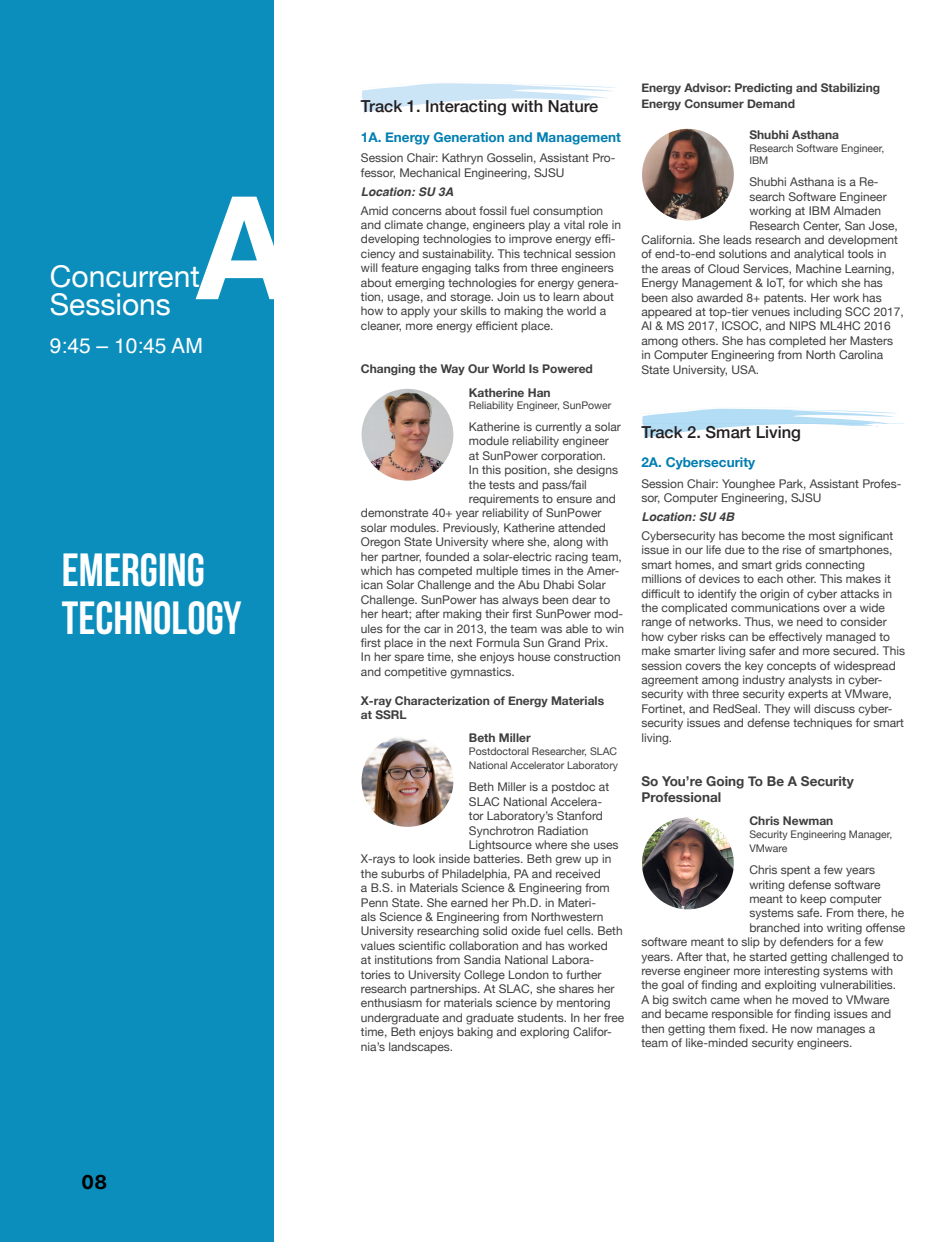
<style>
.page{position:relative;width:945px;height:1242px;background:#fff}
.page>*{position:absolute;margin:0;border:0;box-sizing:border-box;transform-origin:0 0}
.t1{font:700 142.5px "Helvetica";color:#fff}
.t2{font:46.5px "Bebas Neue";color:#fff}
.t3{font:30px "Helvetica Neue";color:#fff}
.t4{font:21px "Helvetica";color:#fff}
.t5{font:700 21px "San Francisco Text";color:#000}
.t6{font:500 16.5px "Helvetica Neue";color:#231f20}
.t7{font:700 13.5px "Helvetica Neue";color:#007eb1}
.t8{font:700 13.5px "Helvetica Neue";color:#3e3e3f}
.t9{font:12px/14.4px "Helvetica Neue";color:#3e3e3f}
.t10{font:700 12px/16.2px "Helvetica Neue";color:#3e3e3f}
.t11{font:italic 700 12px "Helvetica";color:#3e3e3f}
.t12{font:10.5px/14.4px "Helvetica Neue";color:#3e3e3f}
</style>
<div class="page">
<svg style="left:641px;top:407px;width:264px;height:32px"></svg>
<svg style="left:362px;top:83px;width:254px;height:31px"></svg>
<div style="left:0;top:0;width:274px;height:1242px;background:#0b8ebc"></div>
<img style="left:362px;top:389px;width:91px;height:92px;border-radius:46px">
<img style="left:362px;top:735px;width:91px;height:92px;border-radius:46px">
<img style="left:642px;top:818px;width:92px;height:91px;border-radius:46px">
<img style="left:642px;top:129px;width:92px;height:92px;border-radius:46px">
<p class="t1" style="left:192px;top:134px;width:104px">A</p>
<p class="t3" style="left:50px;top:254px;width:152px">Concurrent</p>
<p class="t3" style="left:50px;top:283px;width:123px">Sessions</p>
<p class="t4" style="left:50px;top:329px;width:154px">9:45 – 10:45 AM</p>
<p class="t2" style="left:62px;top:545px;width:145px">EMERGING</p>
<p class="t2" style="left:62px;top:593px;width:181px">TECHNOLOGY</p>
<h3 class="t5" style="left:81px;top:1169px;width:28px">08</h3>
<p class="t6" style="left:361px;top:93px;width:239px">Track 1. Interacting with Nature</p>
<p class="t7" style="left:361px;top:127px;width:261px">1A. Energy Generation and Management</p>
<p class="t9" style="left:361px;top:152px;width:256px">Session Chair: Kathryn Gosselin, Assistant Pro&shy;fessor, Mechanical Engineering, SJSU</p>
<p class="t11" style="left:361px;top:182px;width:94px">Location: SU 3A</p>
<p class="t9" style="left:361px;top:204px;width:262px">Amid concerns about fossil fuel consumption and climate change, engineers play a vital role in developing technologies to improve energy effi&shy;ciency and sustainability. This technical session will feature engaging talks from three engineers about emerging technologies for energy genera&shy;tion, usage, and storage. Join us to learn about how to apply your skills to making the world a cleaner, more energy efficient place.</p>
<p class="t10" style="left:361px;top:361px;width:233px">Changing the Way Our World Is Powered</p>
<p class="t10" style="left:469px;top:385px;width:83px">Katherine Han</p>
<p class="t12" style="left:469px;top:399px;width:144px">Reliability Engineer, SunPower</p>
<p class="t9" style="left:469px;top:420px;width:154px">Katherine is currently a solar</p>
<p class="t9" style="left:469px;top:435px;width:141px">module reliability engineer</p>
<p class="t9" style="left:469px;top:449px;width:139px">at SunPower corporation.</p>
<p class="t9" style="left:469px;top:463px;width:151px">In this position, she designs</p>
<p class="t9" style="left:469px;top:478px;width:120px">the tests and pass/fail</p>
<p class="t9" style="left:469px;top:492px;width:148px">requirements to ensure and</p>
<p class="t9" style="left:361px;top:507px;width:242px">demonstrate 40+ year reliability of SunPower</p>
<p class="t9" style="left:361px;top:521px;width:246px">solar modules. Previously, Katherine attended</p>
<p class="t9" style="left:361px;top:535px;width:249px">Oregon State University where she, along with</p>
<p class="t9" style="left:361px;top:550px;width:262px">her partner, founded a solar-electric racing team,</p>
<p class="t9" style="left:361px;top:564px;width:260px">which has competed multiple times in the Amer-</p>
<p class="t9" style="left:361px;top:579px;width:246px">ican Solar Challenge and the Abu Dhabi Solar</p>
<p class="t9" style="left:361px;top:593px;width:251px">Challenge. SunPower has always been dear to</p>
<p class="t9" style="left:361px;top:607px;width:264px">her heart; after making their first SunPower mod-</p>
<p class="t9" style="left:361px;top:622px;width:265px">ules for the car in 2013, the team was able to win</p>
<p class="t9" style="left:361px;top:636px;width:249px">first place in the next Formula Sun Grand Prix.</p>
<p class="t9" style="left:361px;top:651px;width:261px">In her spare time, she enjoys house construction</p>
<p class="t9" style="left:361px;top:665px;width:155px">and competitive gymnastics.</p>
<p class="t10" style="left:361px;top:693px;width:245px">X-ray Characterization of Energy Materials</p>
<p class="t10" style="left:361px;top:707px;width:47px">at SSRL</p>
<p class="t10" style="left:469px;top:730px;width:63px">Beth Miller</p>
<p class="t12" style="left:469px;top:745px;width:151px">Postdoctoral Researcher, SLAC<br>National Accelerator Laboratory</p>
<p class="t9" style="left:469px;top:781px;width:142px">Beth Miller is a postdoc at</p>
<p class="t9" style="left:469px;top:795px;width:135px">SLAC National Accelera-</p>
<p class="t9" style="left:469px;top:809px;width:136px">tor Laboratory’s Stanford</p>
<p class="t9" style="left:469px;top:824px;width:121px">Synchrotron Radiation</p>
<p class="t9" style="left:469px;top:838px;width:151px">Lightsource where she uses</p>
<p class="t9" style="left:361px;top:853px;width:252px">X-rays to look inside batteries. Beth grew up in</p>
<p class="t9" style="left:361px;top:867px;width:241px">the suburbs of Philadelphia, PA and received</p>
<p class="t9" style="left:361px;top:881px;width:250px">a B.S. in Materials Science &amp; Engineering from</p>
<p class="t9" style="left:361px;top:896px;width:237px">Penn State. She earned her Ph.D. in Materi-</p>
<p class="t9" style="left:361px;top:910px;width:244px">als Science &amp; Engineering from Northwestern</p>
<p class="t9" style="left:361px;top:925px;width:263px">University researching solid oxide fuel cells. Beth</p>
<p class="t9" style="left:361px;top:939px;width:248px">values scientific collaboration and has worked</p>
<p class="t9" style="left:361px;top:953px;width:235px">at institutions from Sandia National Labora-</p>
<p class="t9" style="left:361px;top:968px;width:242px">tories to University College London to further</p>
<p class="t9" style="left:361px;top:982px;width:255px">research partnerships. At SLAC, she shares her</p>
<p class="t9" style="left:361px;top:997px;width:251px">enthusiasm for materials science by mentoring</p>
<p class="t9" style="left:361px;top:1011px;width:265px">undergraduate and graduate students. In her free</p>
<p class="t9" style="left:361px;top:1025px;width:252px">time, Beth enjoys baking and exploring Califor-</p>
<p class="t9" style="left:361px;top:1040px;width:94px">nia’s landscapes.</p>
<p class="t10" style="left:641px;top:80px;width:240px">Energy Advisor: Predicting and Stabilizing<br>Energy Consumer Demand</p>
<p class="t10" style="left:749px;top:127px;width:91px">Shubhi Asthana</p>
<p class="t12" style="left:749px;top:142px;width:136px;line-height:12.6px">Research Software Engineer,<br>IBM</p>
<p class="t9" style="left:749px;top:176px;width:131px">Shubhi Asthana is a Re-</p>
<p class="t9" style="left:749px;top:190px;width:139px">search Software Engineer</p>
<p class="t9" style="left:749px;top:204px;width:133px">working at IBM Almaden</p>
<p class="t9" style="left:749px;top:219px;width:150px">Research Center, San Jose,</p>
<p class="t9" style="left:641px;top:233px;width:258px">California. She leads research and development</p>
<p class="t9" style="left:641px;top:248px;width:247px">of end-to-end solutions and analytical tools in</p>
<p class="t9" style="left:641px;top:262px;width:255px">the areas of Cloud Services, Machine Learning,</p>
<p class="t9" style="left:641px;top:276px;width:243px">Energy Management &amp; IoT, for which she has</p>
<p class="t9" style="left:641px;top:291px;width:242px">been also awarded 8+ patents. Her work has</p>
<p class="t9" style="left:641px;top:305px;width:264px">appeared at top-tier venues including SCC 2017,</p>
<p class="t9" style="left:641px;top:320px;width:251px">AI &amp; MS 2017, ICSOC, and NIPS ML4HC 2016</p>
<p class="t9" style="left:641px;top:334px;width:253px">among others. She has completed her Masters</p>
<p class="t9" style="left:641px;top:348px;width:243px">in Computer Engineering from North Carolina</p>
<p class="t9" style="left:641px;top:363px;width:119px">State University, USA.</p>
<p class="t6" style="left:641px;top:419px;width:161px">Track 2. Smart Living</p>
<p class="t7" style="left:641px;top:452px;width:115px">2A. Cybersecurity</p>
<p class="t9" style="left:641px;top:477px;width:262px">Session Chair: Younghee Park, Assistant Profes&shy;sor, Computer Engineering, SJSU</p>
<p class="t11" style="left:641px;top:507px;width:94px">Location: SU 4B</p>
<p class="t9" style="left:641px;top:529px;width:265px">Cybersecurity has become the most significant issue in our life due to the rise of smartphones, smart homes, and smart grids connecting millions of devices to each other. This makes it difficult to identify the origin of cyber attacks in the complicated communications over a wide range of networks. Thus, we need to consider how cyber risks can be effectively managed to make smarter living safer and more secured. This session covers the key concepts of widespread agreement among industry analysts in cyber&shy;security with three security experts at VMware, Fortinet, and RedSeal. They will discuss cyber&shy;security issues and defense techniques for smart living.</p>
<p class="t8" style="left:641px;top:770px;width:214px">So You’re Going To Be A Security</p>
<p class="t8" style="left:641px;top:786px;width:81px">Professional</p>
<p class="t10" style="left:749px;top:813px;width:85px">Chris Newman</p>
<p class="t12" style="left:749px;top:827px;width:144px">Security Engineering Manager,<br>VMware</p>
<p class="t9" style="left:749px;top:863px;width:127px">Chris spent a few years</p>
<p class="t9" style="left:749px;top:878px;width:133px">writing defense software</p>
<p class="t9" style="left:749px;top:892px;width:134px">meant to keep computer</p>
<p class="t9" style="left:749px;top:907px;width:156px">systems safe. From there, he</p>
<p class="t9" style="left:749px;top:921px;width:157px">branched into writing offense</p>
<p class="t9" style="left:641px;top:935px;width:244px">software meant to slip by defenders for a few</p>
<p class="t9" style="left:641px;top:950px;width:264px">years. After that, he started getting challenged to</p>
<p class="t9" style="left:641px;top:964px;width:253px">reverse engineer more interesting systems with</p>
<p class="t9" style="left:641px;top:979px;width:256px">the goal of finding and exploiting vulnerabilities.</p>
<p class="t9" style="left:641px;top:993px;width:250px">A big switch came when he moved to VMware</p>
<p class="t9" style="left:641px;top:1007px;width:251px">and became responsible for finding issues and</p>
<p class="t9" style="left:641px;top:1022px;width:235px">then getting them fixed. He now manages a</p>
<p class="t9" style="left:641px;top:1036px;width:213px">team of like-minded security engineers.</p>
</div>
